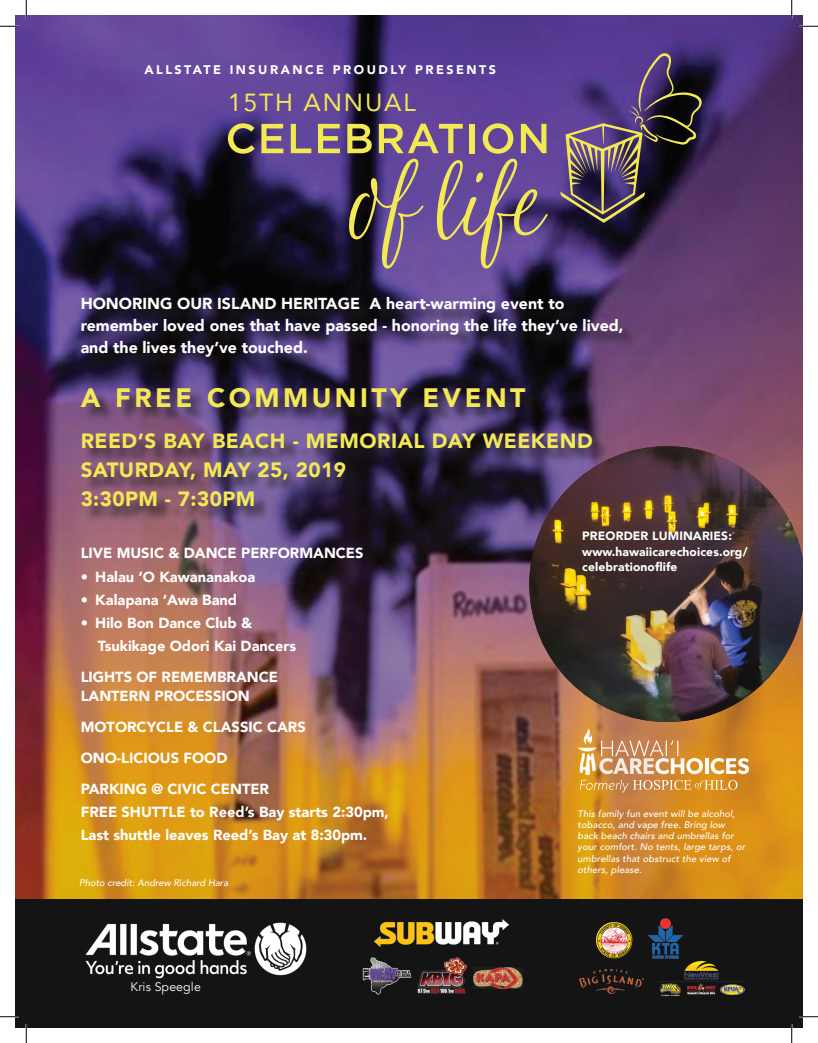
<style>
.page{position:relative;width:818px;height:1043px;background:#fff}
.page>*{position:absolute;margin:0;border:0;box-sizing:border-box;transform-origin:0 0}
.t1{font:900 26.62px "Avenir";letter-spacing:.13em;color:#f3e953}
.t2{font:24.75px "Avenir";letter-spacing:.075em;color:#f3e953}
.t3{font:900 20.62px/29.2px "Avenir";letter-spacing:.025em;color:#f3e953}
.t4{font:900 15.88px/21.9px "Avenir";color:#fff}
.t5{font:900 14.62px/23.2px "Avenir";color:#fff}
.t6{font:900 12.5px "Avenir";letter-spacing:.2em;color:#fff}
.t7{font:12.38px "Avenir";letter-spacing:.01em;color:#fff}
.t8{font:900 12px/15.5px "Avenir";letter-spacing:.01em;color:#fff}
.t9{font:italic 500 9.5px/11.1px "Avenir";letter-spacing:.01em;color:#fff}
</style>
<div class="page">
<img style="left:15px;top:15px;width:787px;height:239px">
<img style="left:15px;top:254px;width:787px;height:645px">
<img style="left:529px;top:446px;width:273px;height:276px">
<div style="left:15px;top:899px;width:787px;height:129px;background:#151414"></div>
<svg style="left:228px;top:123px;width:27px;height:31px"></svg>
<svg style="left:261px;top:124px;width:22px;height:29px"></svg>
<svg style="left:291px;top:124px;width:20px;height:29px"></svg>
<svg style="left:318px;top:124px;width:22px;height:29px"></svg>
<svg style="left:347px;top:123px;width:201px;height:146px;background:#75617c"></svg>
<svg style="left:559px;top:53px;width:143px;height:170px;background:#4d3c5c"></svg>
<svg style="left:577px;top:728px;width:172px;height:64px;background:#d69c59"></svg>
<img style="left:419px;top:957px;width:48px;height:37px">
<img style="left:474px;top:967px;width:48px;height:21px">
<img style="left:362px;top:957px;width:57px;height:38px">
<img style="left:375px;top:919px;width:134px;height:27px">
<img style="left:648px;top:918px;width:35px;height:41px">
<img style="left:579px;top:969px;width:65px;height:25px">
<img style="left:658px;top:961px;width:86px;height:34px">
<img style="left:596px;top:922px;width:36px;height:36px">
<img style="left:85px;top:922px;width:222px;height:57px">
<div style="left:83px;top:299px;width:555px;height:223px;background:#231f20;opacity:.75"></div>
<svg style="left:0;top:25px;width:19px;height:2px"></svg>
<svg style="left:799px;top:25px;width:19px;height:2px"></svg>
<svg style="left:0;top:1015px;width:19px;height:2px"></svg>
<svg style="left:799px;top:1015px;width:19px;height:2px"></svg>
<svg style="left:25px;top:0;width:2px;height:19px"></svg>
<svg style="left:25px;top:1024px;width:2px;height:18px"></svg>
<svg style="left:790px;top:0;width:2px;height:19px"></svg>
<svg style="left:790px;top:1024px;width:2px;height:18px"></svg>
<p class="t6" style="left:144px;top:59px;width:353px">ALLSTATE INSURANCE PROUDLY PRESENTS</p>
<h2 class="t2" style="left:228px;top:83px;width:189px">15TH ANNUAL</h2>
<p class="t4" style="left:81px;top:292px;width:544px">HONORING OUR ISLAND HERITAGE A heart-warming event to remember loved ones that have passed - honoring the life they’ve lived, and the lives they’ve touched.</p>
<h1 class="t1" style="left:81px;top:374px;width:446px">A FREE COMMUNITY EVENT</h1>
<h3 class="t3" style="left:81px;top:425px;width:513px">REED’S BAY BEACH - MEMORIAL DAY WEEKEND<br>SATURDAY, MAY 25, 2019<br>3:30PM - 7:30PM</h3>
<p class="t8" style="left:582px;top:528px;width:167px">PREORDER LUMINARIES: www.hawaiicarechoices.org/ celebrationoflife</p>
<p class="t5" style="left:81px;top:541px;width:284px">LIVE MUSIC &amp; DANCE PERFORMANCES</p>
<p class="t5" style="left:81px;top:564px;width:176px">• Halau ‘O Kawananakoa</p>
<p class="t5" style="left:81px;top:587px;width:158px">• Kalapana ‘Awa Band</p>
<p class="t5" style="left:98px;top:611px;width:200px;text-indent:-17px">• Hilo Bon Dance Club &amp;<br>Tsukikage Odori Kai Dancers</p>
<p class="t5" style="left:81px;top:667px;width:199px;line-height:18.9px">LIGHTS OF REMEMBRANCE<br>LANTERN PROCESSION</p>
<p class="t5" style="left:81px;top:711px;width:227px;line-height:31px">MOTORCYCLE &amp; CLASSIC CARS<br>ONO-LICIOUS FOOD<br>PARKING @ CIVIC CENTER</p>
<p class="t5" style="left:81px;top:800px;width:310px">FREE SHUTTLE to Reed’s Bay starts 2:30pm,<br>Last shuttle leaves Reed’s Bay at 8:30pm.</p>
<p class="t9" style="left:577px;top:808px;width:169px">This family fun event will be alcohol, tobacco, and vape free. Bring low back beach chairs and umbrellas for your comfort. No tents, large tarps, or umbrellas that obstruct the view of others, please.</p>
<p class="t9" style="left:79px;top:877px;width:151px">Photo credit: Andrew Richard Hara</p>
<p class="t7" style="left:130px;top:979px;width:72px">Kris Speegle</p>
</div>
